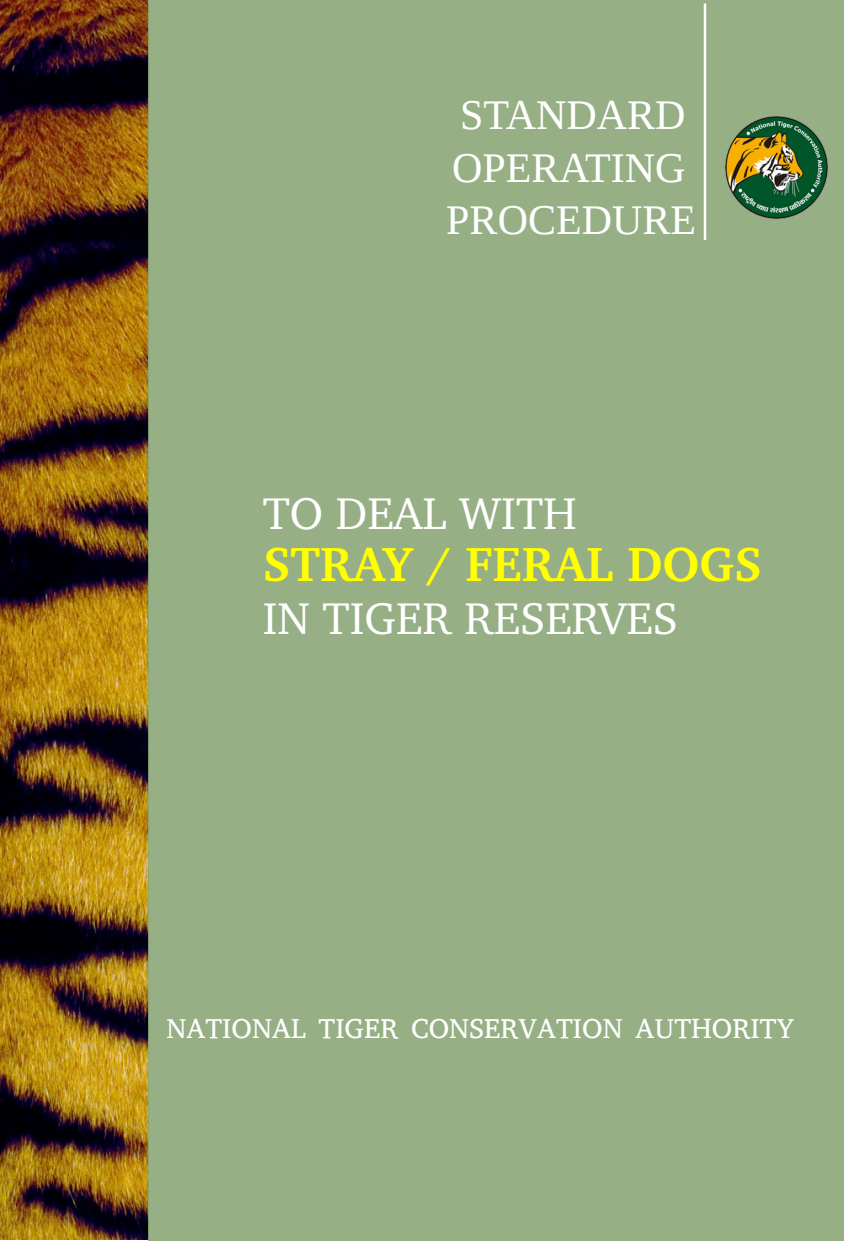
<style>
.page{position:relative;width:844px;height:1241px;background:#fff}
.page>*{position:absolute;margin:0;border:0;box-sizing:border-box;transform-origin:0 0}
.t1{font:700 49px "Charter BT";color:#ff0}
.t2{font:45.5px "Charter BT";color:#fff}
.t3{font:42px/52.5px "Liberation Serif";color:#fff;text-align:center}
.t4{font:28px "Abyssinica SIL";color:#fff}
</style>
<div class="page">
<img style="left:0;top:0;width:149px;height:1239px">
<div style="left:149px;top:0;width:694px;height:1240px;background:#96af85"></div>
<hr style="left:703px;top:4px;width:3px;height:236px;background:#fff">
<img style="left:725px;top:116px;width:103px;height:103px">
<h3 class="t3" style="left:446px;top:89px;width:251px">STANDARD<br>OPERATING<br>PROCEDURE</h3>
<h2 class="t2" style="left:262px;top:495px;width:315px">TO DEAL WITH</h2>
<h1 class="t1" style="left:262px;top:545px;width:501px">STRAY / FERAL DOGS</h1>
<h2 class="t2" style="left:262px;top:600px;width:417px">IN TIGER RESERVES</h2>
<p class="t4" style="left:166px;top:1014px;width:629px">NATIONAL TIGER CONSERVATION AUTHORITY</p>
</div>
